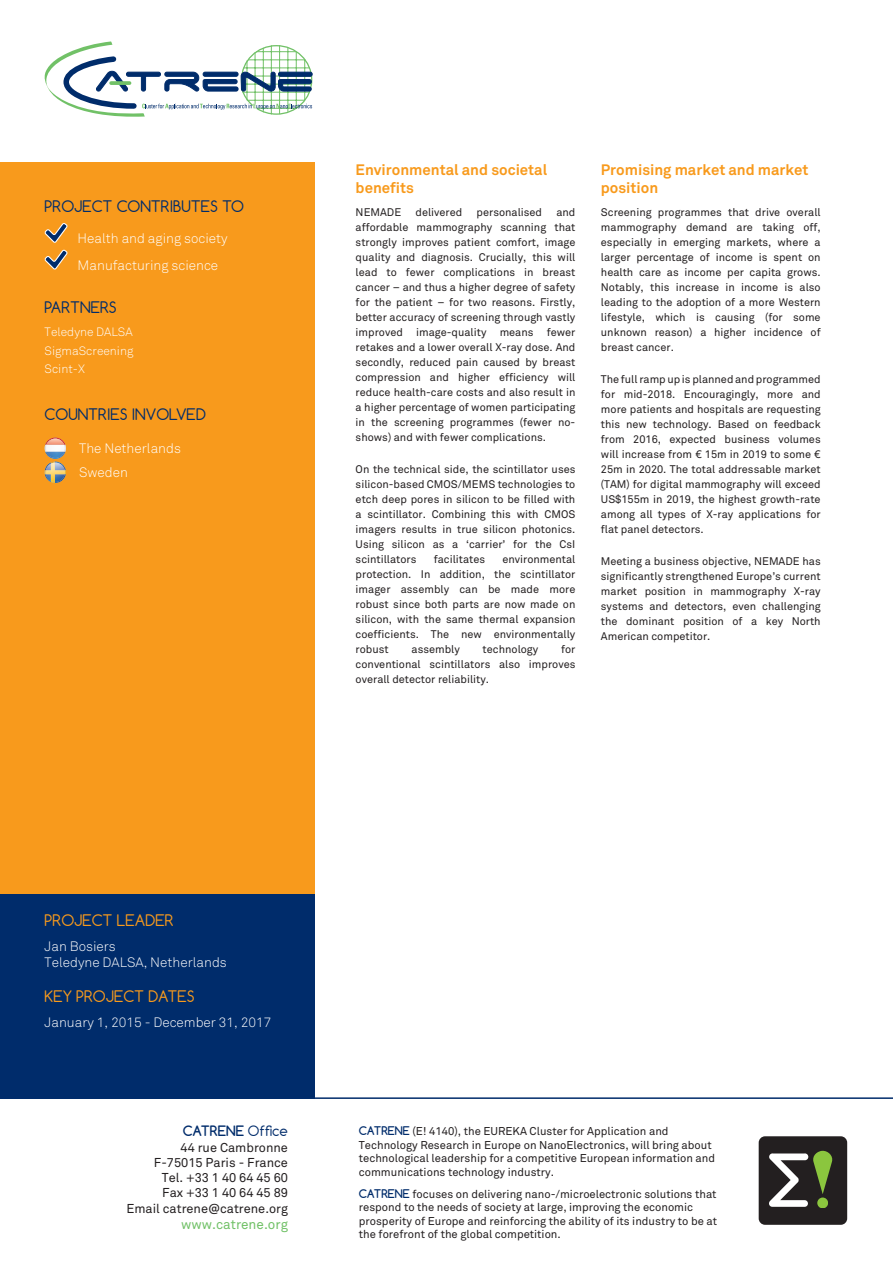
<style>
.page{position:relative;width:893px;height:1263px;background:#fff}
.page>*{position:absolute;margin:0;border:0;box-sizing:border-box;transform-origin:0 0}
.subtitle{font:700 15px/18px "Akkurat";color:#f89a1c}
.t1{font:15px "Comfortaa";color:#002c6b}
.t2{font:15px "Comfortaa";color:#f89a1c}
.t3{font:300 13.5px/16.2px "Akkurat";color:#fff}
.t4{font:13.5px "Akkurat";color:#71c167}
.t5{font:700 13.5px "Comfortaa";color:#002c6b}
.t6{font:12.75px/15.3px "Akkurat";color:#231f20;text-align:right}
.t7{font:300 12px "Akkurat";color:#fff}
.t8{font:11.25px/13.5px "Akkurat";color:#231f20}
.main_text{font:10.95px/15px "Akkurat";color:#231f20;text-align:justify}
.s1{font-weight:400}
.s2{font-family:"Comfortaa";font-weight:700;color:#002c6b}
</style>
<div class="page">
<div style="left:0;top:163px;width:315px;height:936px;background:#f89a1c"></div>
<div style="left:0;top:894px;width:315px;height:205px;background:#002c6b"></div>
<hr style="left:0;top:1097px;width:893px;height:2px;background:#002c6b">
<svg style="left:45px;top:41px;width:267px;height:76px"></svg>
<div style="left:759px;top:1136px;width:88px;height:89px;background:#231f20;border-radius:6px"></div>
<svg style="left:769px;top:1151px;width:64px;height:56px"></svg>
<svg style="left:44px;top:223px;width:24px;height:20px"></svg>
<svg style="left:44px;top:250px;width:24px;height:20px"></svg>
<svg style="left:45px;top:438px;width:21px;height:45px"></svg>
<img style="left:46px;top:463px;width:19px;height:19px">
<p class="t1" style="left:45px;top:197px;width:201px">PROJECT CONTRIBUTES TO</p>
<p class="t3" style="left:78px;top:230px;width:151px">Health and aging society</p>
<p class="t3" style="left:78px;top:257px;width:142px">Manufacturing science</p>
<p class="t1" style="left:45px;top:298px;width:74px">PARTNERS</p>
<p class="t7" style="left:45px;top:325px;width:90px">Teledyne DALSA</p>
<p class="t7" style="left:45px;top:343px;width:90px">SigmaScreening</p>
<p class="t7" style="left:45px;top:362px;width:42px">Scint-X</p>
<p class="t1" style="left:45px;top:405px;width:163px">COUNTRIES INVOLVED</p>
<p class="t3" style="left:79px;top:440px;width:103px">The Netherlands</p>
<p class="t3" style="left:79px;top:464px;width:50px">Sweden</p>
<p class="subtitle" style="left:356px;top:160px;width:193px">Environmental and societal benefits</p>
<p class="main_text" style="left:356px;top:205px;width:47px">NEMADE</p>
<p class="main_text" style="left:415px;top:205px;width:48px">delivered</p>
<p class="main_text" style="left:477px;top:205px;width:67px">personalised</p>
<p class="main_text" style="left:356px;top:205px;width:221px;text-indent:201px">and affordable mammography scanning that strongly improves patient comfort, image quality and diagnosis. Crucially, this will lead to fewer complications in breast cancer – and thus a higher degree of safety for the patient – for two reasons. Firstly, better accuracy of screening through vastly improved image-quality means fewer retakes and a lower overall X-ray dose. And secondly, reduced pain caused by breast compression and higher efficiency will reduce health-care costs and also result in a higher percentage of women participating in the screening programmes (fewer no&shy;shows) and with fewer complications.</p>
<p class="main_text" style="left:356px;top:462px;width:221px">On the technical side, the scintillator uses silicon-based CMOS/MEMS technologies to etch deep pores in silicon to be filled with a scintillator. Combining this with CMOS imagers results in true silicon photonics.<br>Using silicon as a ‘carrier’ for the CsI scintillators</p>
<p class="main_text" style="left:434px;top:552px;width:53px">facilitates</p>
<p class="main_text" style="left:356px;top:552px;width:221px;text-indent:147px">environmental protection. In addition, the scintillator imager assembly can be made more robust since both parts are now made on silicon, with the same thermal expansion coefficients. The new environmentally robust</p>
<p class="main_text" style="left:356px;top:642px;width:221px;text-indent:205px">for conventional scintillators also improves overall detector reliability.</p>
<p class="main_text" style="left:412px;top:642px;width:50px">assembly</p>
<p class="main_text" style="left:483px;top:642px;width:57px">technology</p>
<p class="subtitle" style="left:601px;top:160px;width:209px">Promising market and market position</p>
<p class="main_text" style="left:601px;top:205px;width:221px">Screening programmes that drive overall mammography demand are taking off, especially in emerging markets, where a larger percentage of income is spent on health care as income per capita grows.<br>Notably, this increase in income is also leading to the adoption of a more Western lifestyle, which is causing (for some unknown reason) a higher incidence of breast cancer.</p>
<p class="main_text" style="left:601px;top:372px;width:221px">The full ramp up is planned and programmed for mid-2018. Encouragingly, more and more patients and hospitals are requesting this new technology. Based on feedback from 2016, expected business volumes will increase from € 15m in 2019 to some € 25m in 2020. The total addressable market (TAM) for digital mammography will exceed US$155m in 2019, the highest growth-rate among all types of X-ray applications for flat panel detectors.</p>
<p class="main_text" style="left:601px;top:554px;width:221px">Meeting a business objective, NEMADE has significantly strengthened Europe’s current market position in mammography X-ray systems and detectors, even challenging the dominant position of a key North American competitor.</p>
<p class="t2" style="left:45px;top:911px;width:130px">PROJECT LEADER</p>
<p class="t3" style="left:45px;top:938px;width:184px">Jan Bosiers<br>Teledyne DALSA, Netherlands</p>
<p class="t2" style="left:45px;top:987px;width:152px">KEY PROJECT DATES</p>
<p class="t3" style="left:45px;top:1014px;width:228px">January 1, 2015 - December 31, 2017</p>
<p class="t5" style="left:183px;top:1122px;width:107px">CATRENE <span class="s1">Office</span></p>
<p class="t6" style="left:126px;top:1140px;width:163px">44 rue Cambronne<br>F-75015 Paris - France<br>Tel. +33 1 40 64 45 60<br>Fax +33 1 40 64 45 89<br>Email catrene@catrene.org</p>
<p class="t4" style="left:181px;top:1216px;width:108px">www.catrene.org</p>
<p class="t8" style="left:359px;top:1125px;width:358px"><span class="s2">CATRENE</span> (E! 4140), the EUREKA Cluster for Application and Technology Research in Europe on NanoElectronics, will bring about technological leadership for a competitive European information and communications technology industry.</p>
<p class="t8" style="left:359px;top:1187px;width:360px"><span class="s2">CATRENE</span> focuses on delivering nano-/microelectronic solutions that respond to the needs of society at large, improving the economic prosperity of Europe and reinforcing the ability of its industry to be at the forefront of the global competition.</p>
</div>
